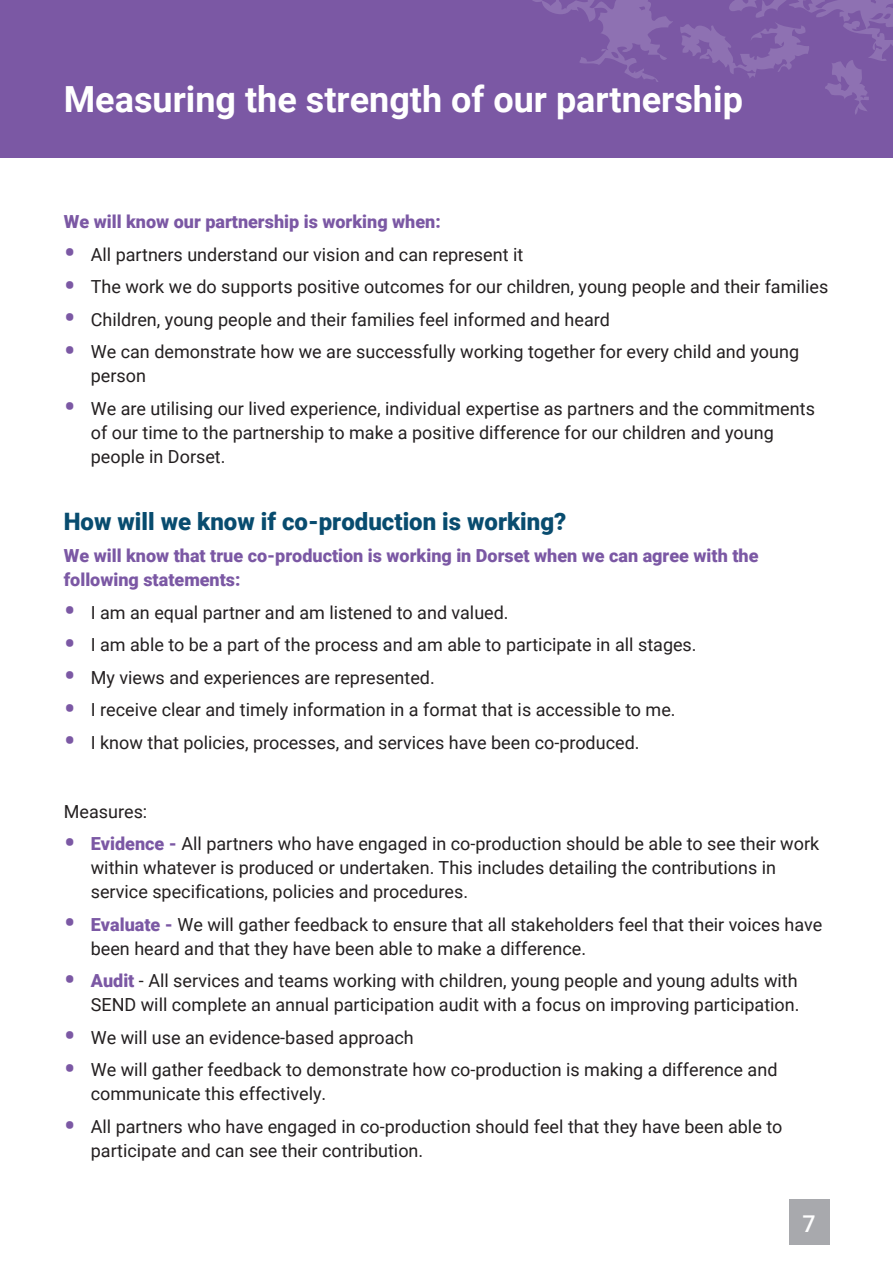
<style>
.page{position:relative;width:893px;height:1263px;background:#fff}
.page>*{position:absolute;margin:0;border:0;box-sizing:border-box;transform-origin:0 0}
.main_heading{font:700 36px "Roboto";color:#fff}
._12pt_body_text{font:900 24px "Roboto";color:#084c6f}
.base_style{font:500 23.1px "Roboto";color:#fff}
.Bullets{font:18px/24px "Roboto";color:#231f20}
._12pt_body_text-2{font:18px/24px "Roboto";color:#231f20}
._12pt_body_text-3{font:900 18px/24px "Roboto";color:#7b58a4}
.s1{font-size:36px;color:#7b58a4}
.s2{font-weight:900;color:#7b58a4}
</style>
<div class="page">
<div style="left:0;top:0;width:893px;height:158px;background:#7b58a4"></div>
<svg style="left:825px;top:82px;width:44px;height:33px"></svg>
<svg style="left:532px;top:0;width:361px;height:82px"></svg>
<div style="left:789px;top:1199px;width:40px;height:45px;background:#a8a9ad"></div>
<p class="main_heading" style="left:64px;top:74px;width:681px">Measuring the strength of our partnership</p>
<p class="_12pt_body_text-3" style="left:64px;top:209px;width:378px">We will know our partnership is working when:</p>
<p class="Bullets" style="left:64px;top:242px;width:461px"><span class="s1">•</span> All partners understand our vision and can represent it</p>
<p class="Bullets" style="left:64px;top:274px;width:766px"><span class="s1">•</span> The work we do supports positive outcomes for our children, young people and their families</p>
<p class="Bullets" style="left:64px;top:307px;width:548px"><span class="s1">•</span> Children, young people and their families feel informed and heard</p>
<p class="Bullets" style="left:91px;top:339px;width:710px;text-indent:-27px"><span class="s1">•</span> We can demonstrate how we are successfully working together for every child and young person</p>
<p class="Bullets" style="left:91px;top:396px;width:726px;text-indent:-27px"><span class="s1">•</span> We are utilising our lived experience, individual expertise as partners and the commitments of our time to the partnership to make a positive difference for our children and young people in Dorset.</p>
<p class="_12pt_body_text" style="left:64px;top:504px;width:504px">How will we know if co-production is working?</p>
<p class="_12pt_body_text-3" style="left:64px;top:543px;width:696px">We will know that true co-production is working in Dorset when we can agree with the following statements:</p>
<p class="Bullets" style="left:64px;top:599px;width:446px"><span class="s1">•</span> I am an equal partner and am listened to and valued.</p>
<p class="Bullets" style="left:64px;top:632px;width:634px"><span class="s1">•</span> I am able to be a part of the process and am able to participate in all stages.</p>
<p class="Bullets" style="left:64px;top:664px;width:372px"><span class="s1">•</span> My views and experiences are represented.</p>
<p class="Bullets" style="left:64px;top:697px;width:613px"><span class="s1">•</span> I receive clear and timely information in a format that is accessible to me.</p>
<p class="Bullets" style="left:64px;top:730px;width:577px"><span class="s1">•</span> I know that policies, processes, and services have been co-produced.</p>
<p class="_12pt_body_text-2" style="left:64px;top:799px;width:85px">Measures:</p>
<p class="_12pt_body_text-2" style="left:91px;top:831px;width:730px;text-indent:-27px"><span class="s1">•</span> <span class="s2">Evidence -</span> All partners who have engaged in co-production should be able to see their work within whatever is produced or undertaken. This includes detailing the contributions in service specifications, policies and procedures.</p>
<p class="_12pt_body_text-2" style="left:91px;top:912px;width:733px;text-indent:-27px"><span class="s1">•</span> <span class="s2">Evaluate -</span> We will gather feedback to ensure that all stakeholders feel that their voices have been heard and that they have been able to make a difference.</p>
<p class="_12pt_body_text-2" style="left:64px;top:968px;width:737px;text-align:right"><span class="s1">•</span> <span class="s2">Audit</span> - All services and teams working with children, young people and young adults with<br>SEND will complete an annual participation audit with a focus on improving participation.</p>
<p class="Bullets" style="left:64px;top:1025px;width:352px"><span class="s1">•</span> We will use an evidence-based approach</p>
<p class="Bullets" style="left:91px;top:1057px;width:688px;text-indent:-27px"><span class="s1">•</span> We will gather feedback to demonstrate how co-production is making a difference and communicate this effectively.</p>
<p class="Bullets" style="left:91px;top:1114px;width:693px;text-indent:-27px"><span class="s1">•</span> All partners who have engaged in co-production should feel that they have been able to participate and can see their contribution.</p>
<p class="base_style" style="left:802px;top:1207px;width:15px">7</p>
</div>
